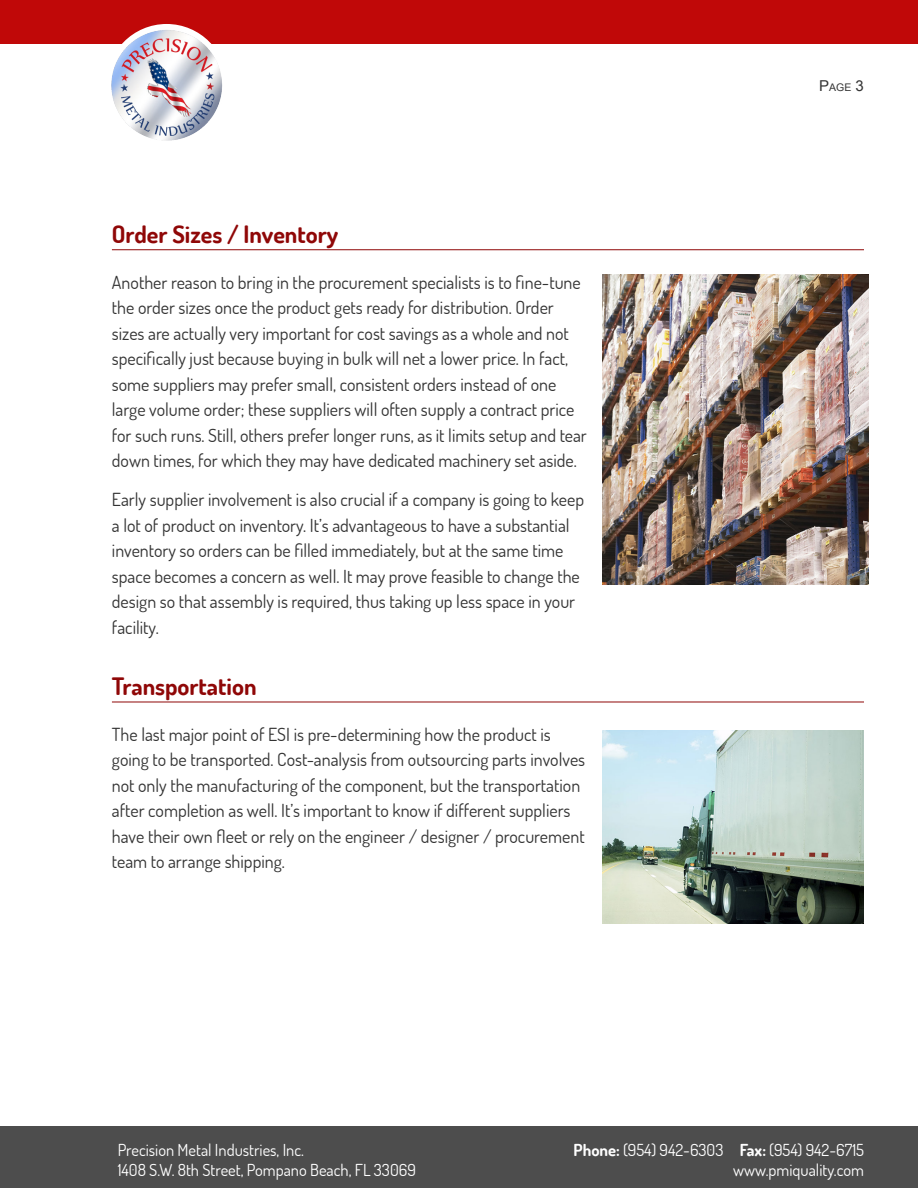
<style>
.page{position:relative;width:918px;height:1188px;background:#fff}
.page>*{position:absolute;margin:0;border:0;box-sizing:border-box;transform-origin:0 0}
.t1{font:700 24px "Dosis";color:#8f0707}
.t2{font:18px/25.5px "Dosis";color:#333}
.t3{font:16.5px/19.8px "Dosis";color:#fff}
.t4{font:10.5px "Arial";color:#333}
.s1{font-size:15px}
.s2{font-weight:700}
</style>
<div class="page">
<div style="left:0;top:0;width:918px;height:43px;background:#c00808"></div>
<div style="left:0;top:1127px;width:918px;height:61px;background:#4d4d4d"></div>
<hr style="left:112px;top:249px;width:752px;height:1px;background:#8f0707">
<hr style="left:112px;top:702px;width:752px;height:1px;background:#8f0707">
<img style="left:91px;top:28px;width:151px;height:113px">
<img style="left:603px;top:274px;width:266px;height:311px">
<img style="left:603px;top:730px;width:261px;height:193px">
<h1 class="t1" style="left:112px;top:219px;width:228px">Order Sizes / Inventory</h1>
<p class="t2" style="left:112px;top:269px;width:477px">Another reason to bring in the procurement specialists is to fine-tune the order sizes once the product gets ready for distribution. Order sizes are actually very important for cost savings as a whole and not specifically just because buying in bulk will net a lower price. In fact, some suppliers may prefer small, consistent orders instead of one large volume order; these suppliers will often supply a contract price for such runs. Still, others prefer longer runs, as it limits setup and tear down times, for which they may have dedicated machinery set aside.</p>
<p class="t2" style="left:112px;top:486px;width:474px">Early supplier involvement is also crucial if a company is going to keep a lot of product on inventory. It’s advantageous to have a substantial inventory so orders can be filled immediately, but at the same time space becomes a concern as well. It may prove feasible to change the design so that assembly is required, thus taking up less space in your facility.</p>
<h1 class="t1" style="left:112px;top:671px;width:146px">Transportation</h1>
<p class="t2" style="left:112px;top:721px;width:475px">The last major point of ESI is pre-determining how the product is going to be transported. Cost-analysis from outsourcing parts involves not only the manufacturing of the component, but the transportation after completion as well. It’s important to know if different suppliers have their own fleet or rely on the engineer / designer / procurement team to arrange shipping.</p>
<p class="t4" style="left:819px;top:81px;width:46px"><span class="s1">P</span>age <span class="s1">3</span></p>
<p class="t3" style="left:118px;top:1140px;width:300px">Precision Metal Industries, Inc.<br>1408 S.W. 8th Street, Pompano Beach, FL 33069</p>
<p class="t3" style="left:574px;top:1139px;width:292px;text-align:right"><span class="s2">Phone:</span> (954) 942-6303 <span class="s2">Fax:</span> (954) 942-6715 www.pmiquality.com</p>
</div>
